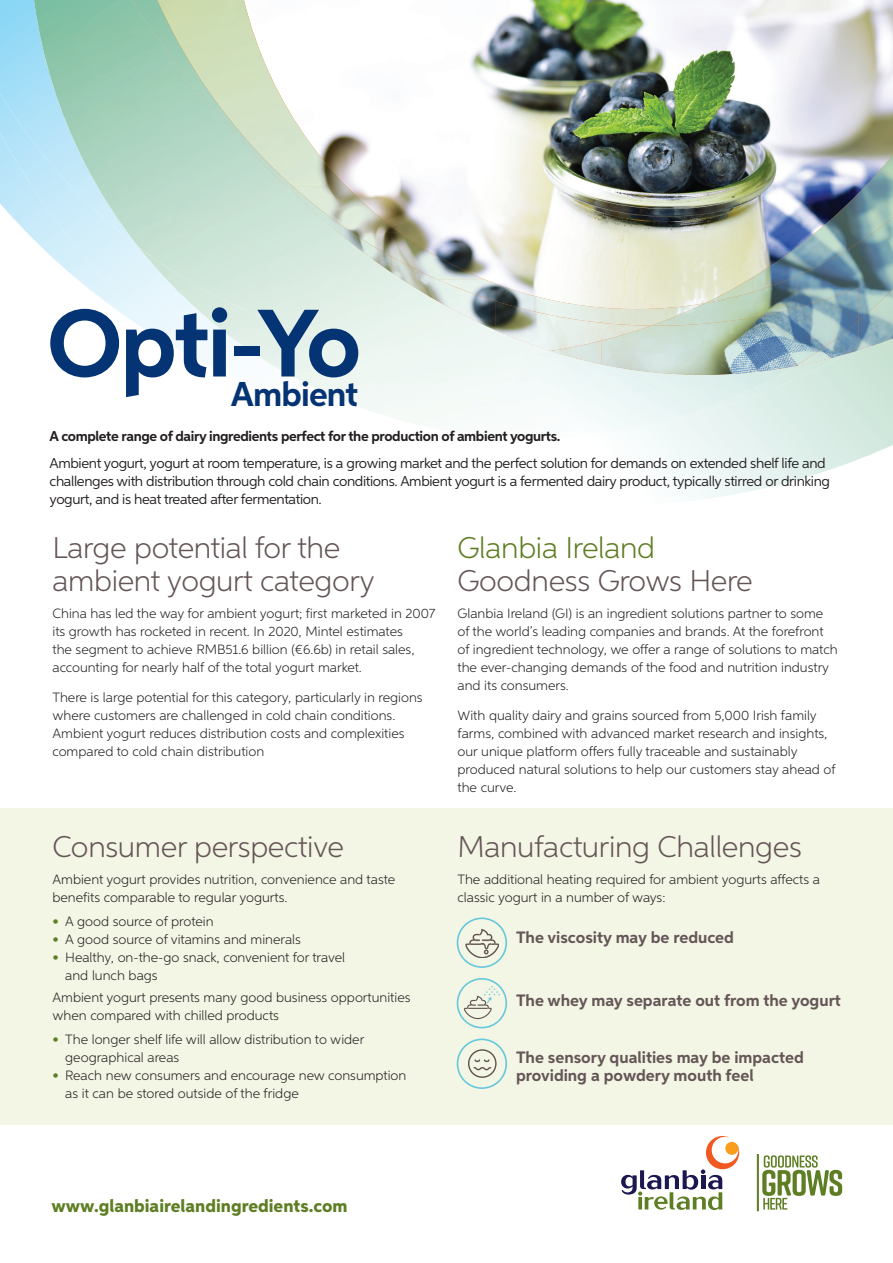
<style>
.page{position:relative;width:893px;height:1263px;background:#fff}
.page>*{position:absolute;margin:0;border:0;box-sizing:border-box;transform-origin:0 0}
.t1{font:700 95.85px "Aspira";letter-spacing:-.025em;color:#053474}
.t2{font:700 34.5px "Aspira";letter-spacing:-.025em;color:#053474}
.t3{font:300 30px/33px "Aspira";letter-spacing:-.01em;color:#645556}
.t4{font:300 30px "Aspira";letter-spacing:-.01em;color:#5e7e23}
.t5{font:800 18px "Aspira";color:#5e7e23}
.t6{font:700 16.5px/18px "Aspira";color:#645556}
.t7{font:14.25px/18px "Aspira";letter-spacing:-.025em;color:#231f20}
.t8{font:700 14.25px "Aspira";letter-spacing:-.025em;color:#231f20}
.t9{font:300 13.5px/18px "Aspira";color:#231f20}
.s1{color:#5e7e23}
</style>
<div class="page">
<img style="left:346px;top:0;width:547px;height:247px">
<img style="left:0;top:0;width:105px;height:301px">
<img style="left:184px;top:0;width:95px;height:93px">
<img style="left:236px;top:93px;width:110px;height:93px">
<img style="left:340px;top:186px;width:61px;height:47px">
<img style="left:396px;top:233px;width:89px;height:14px">
<img style="left:189px;top:204px;width:207px;height:43px">
<img style="left:86px;top:0;width:52px;height:220px">
<img style="left:34px;top:0;width:52px;height:166px">
<img style="left:188px;top:101px;width:105px;height:104px">
<img style="left:132px;top:0;width:52px;height:74px">
<img style="left:184px;top:52px;width:52px;height:84px">
<img style="left:236px;top:127px;width:52px;height:62px">
<img style="left:288px;top:182px;width:52px;height:52px">
<img style="left:340px;top:224px;width:52px;height:23px">
<img style="left:846px;top:155px;width:47px;height:199px">
<img style="left:752px;top:205px;width:94px;height:71px">
<img style="left:105px;top:220px;width:54px;height:104px">
<img style="left:52px;top:166px;width:54px;height:117px">
<img style="left:0;top:93px;width:53px;height:125px">
<img style="left:796px;top:217px;width:97px;height:104px">
<img style="left:138px;top:247px;width:657px;height:191px">
<img style="left:601px;top:317px;width:155px;height:58px">
<img style="left:756px;top:288px;width:102px;height:84px">
<img style="left:550px;top:341px;width:52px;height:24px">
<div style="left:0;top:808px;width:893px;height:317px;background:#f3f5e5"></div>
<svg style="left:621px;top:1136px;width:118px;height:74px"></svg>
<svg style="left:757px;top:1154px;width:85px;height:57px"></svg>
<svg style="left:457px;top:917px;width:50px;height:51px"></svg>
<svg style="left:457px;top:978px;width:50px;height:50px"></svg>
<svg style="left:457px;top:1038px;width:50px;height:51px"></svg>
<h1 class="t1" style="left:47px;top:285px;width:316px">Opti-Yo</h1>
<h2 class="t2" style="left:231px;top:372px;width:129px">Ambient</h2>
<p class="t8" style="left:50px;top:427px;width:512px">A complete range of dairy ingredients perfect for the production of ambient yogurts.</p>
<p class="t7" style="left:50px;top:454px;width:782px">Ambient yogurt, yogurt at room temperature, is a growing market and the perfect solution for demands on extended shelf life and challenges with distribution through cold chain conditions. Ambient yogurt is a fermented dairy product, typically stirred or drinking yogurt, and is heat treated after fermentation.</p>
<h3 class="t3" style="left:53px;top:531px;width:324px">Large potential for the ambient yogurt category</h3>
<p class="t9" style="left:53px;top:604px;width:384px">China has led the way for ambient yogurt; first marketed in 2007 its growth has rocketed in recent. In 2020, Mintel estimates<br>the segment to achieve RMB51.6 billion (€6.6b) in retail sales, accounting for nearly half of the total yogurt market.</p>
<p class="t9" style="left:53px;top:688px;width:372px">There is large potential for this category, particularly in regions where customers are challenged in cold chain conditions.<br>Ambient yogurt reduces distribution costs and complexities compared to cold chain distribution</p>
<h3 class="t3" style="left:53px;top:829px;width:293px">Consumer perspective</h3>
<p class="t9" style="left:53px;top:869px;width:344px">Ambient yogurt provides nutrition, convenience and taste benefits comparable to regular yogurts.</p>
<p class="t9" style="left:53px;top:911px;width:163px"><span class="s1">•</span> A good source of protein</p>
<p class="t9" style="left:53px;top:929px;width:250px"><span class="s1">•</span> A good source of vitamins and minerals</p>
<p class="t9" style="left:65px;top:947px;width:281px;text-indent:-13px"><span class="s1">•</span> Healthy, on-the-go snack, convenient for travel and lunch bags</p>
<p class="t9" style="left:53px;top:988px;width:359px">Ambient yogurt presents many good business opportunities when compared with chilled products</p>
<p class="t9" style="left:65px;top:1030px;width:301px;text-indent:-13px"><span class="s1">•</span> The longer shelf life will allow distribution to wider geographical areas</p>
<p class="t9" style="left:65px;top:1066px;width:343px;text-indent:-13px"><span class="s1">•</span> Reach new consumers and encourage new consumption as it can be stored outside of the fridge</p>
<h3 class="t4" style="left:458px;top:530px;width:199px">Glanbia Ireland</h3>
<h3 class="t3" style="left:458px;top:564px;width:297px">Goodness Grows Here</h3>
<p class="t9" style="left:458px;top:604px;width:382px">Glanbia Ireland (GI) is an ingredient solutions partner to some of the world’s leading companies and brands. At the forefront of ingredient technology, we offer a range of solutions to match the ever-changing demands of the food and nutrition industry and its consumers.</p>
<p class="t9" style="left:458px;top:706px;width:380px">With quality dairy and grains sourced from 5,000 Irish family farms, combined with advanced market research and insights, our unique platform offers fully traceable and sustainably produced natural solutions to help our customers stay ahead of the curve.</p>
<h3 class="t3" style="left:458px;top:829px;width:346px">Manufacturing Challenges</h3>
<p class="t9" style="left:458px;top:869px;width:364px">The additional heating required for ambient yogurts affects a classic yogurt in a number of ways:</p>
<p class="t6" style="left:516px;top:928px;width:219px">The viscosity may be reduced</p>
<p class="t6" style="left:516px;top:991px;width:326px">The whey may separate out from the yogurt</p>
<p class="t6" style="left:516px;top:1048px;width:289px">The sensory qualities may be impacted providing a powdery mouth feel</p>
<h3 class="t5" style="left:51px;top:1195px;width:298px">www.glanbiairelandingredients.com</h3>
</div>
